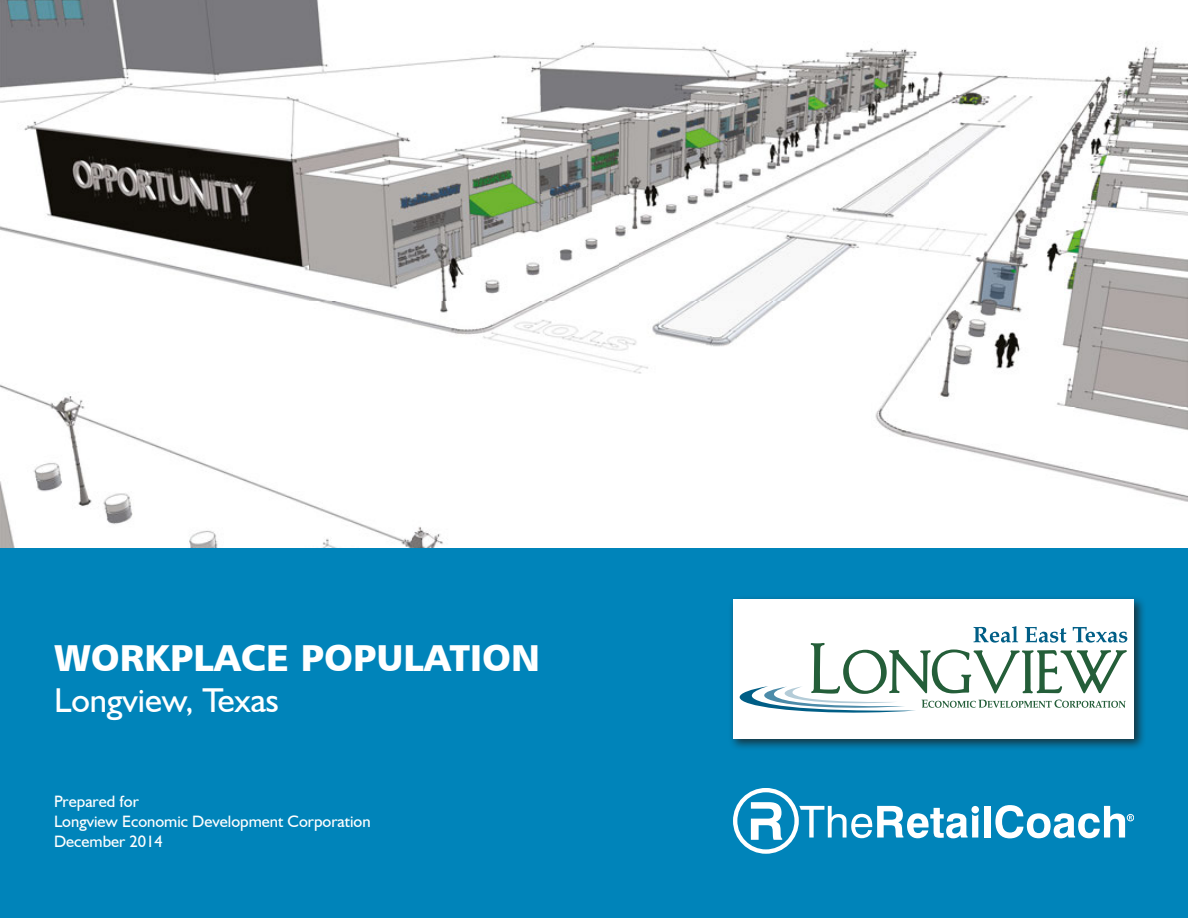
<style>
.page{position:relative;width:1188px;height:918px;background:#fff}
.page>*{position:absolute;margin:0;border:0;box-sizing:border-box;transform-origin:0 0}
.WhiteCoverTitle{font:37.5px "Humanist 777 BT Black B";color:#fff}
.WhiteCoverTitle-2{font:34.5px "Humanist 521 BT";color:#fff}
.WhiteCoverSubTitle{font:16.5px "Humanist 521 BT";color:#fff}
</style>
<div class="page">
<img style="left:0;top:0;width:1188px;height:549px">
<div style="left:0;top:549px;width:1188px;height:369px;background:#0084ba"></div>
<div style="left:984px;top:806px;width:7px;height:32px;background:#fff"></div>
<svg style="left:733px;top:788px;width:246px;height:66px"></svg>
<svg style="left:995px;top:805px;width:137px;height:33px"></svg>
<div style="left:1127px;top:814px;width:7px;height:7px;border:1px solid #fff;border-radius:50%"></div>
<div style="left:728px;top:595px;width:418px;height:156px;background:#1d1d1b;opacity:.75"></div>
<div style="left:733px;top:599px;width:401px;height:140px;background:#fff"></div>
<svg style="left:740px;top:626px;width:387px;height:87px"></svg>
<p class="WhiteCoverTitle" style="left:54px;top:634px;width:487px">WORKPLACE POPULATION</p>
<p class="WhiteCoverTitle-2" style="left:54px;top:679px;width:226px">Longview, Texas</p>
<p class="WhiteCoverSubTitle" style="left:54px;top:792px;width:86px">Prepared for</p>
<p class="WhiteCoverSubTitle" style="left:54px;top:811px;width:318px">Longview Economic Development Corporation</p>
<p class="WhiteCoverSubTitle" style="left:54px;top:831px;width:110px">December 2014</p>
</div>
